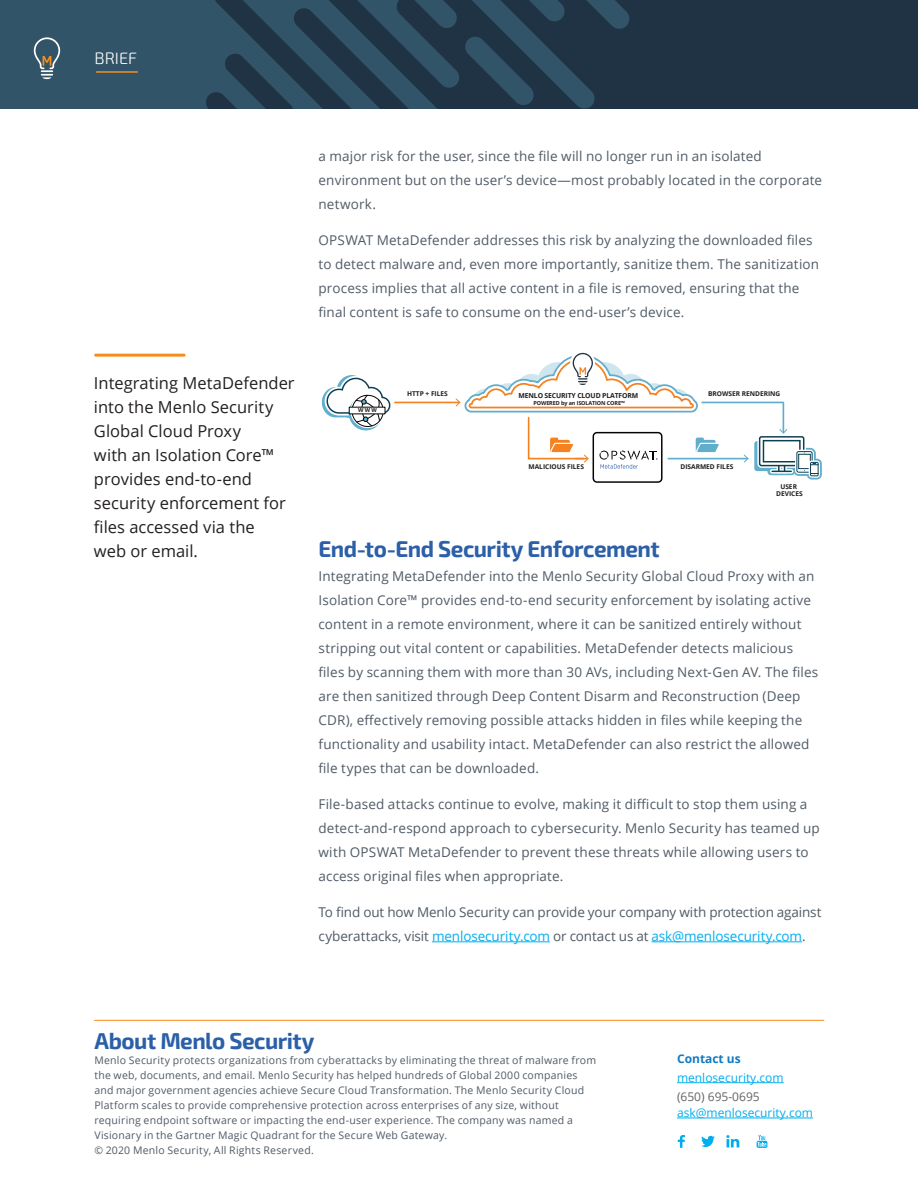
<style>
.page{position:relative;width:918px;height:1188px;background:#fff}
.page>*{position:absolute;margin:0;border:0;box-sizing:border-box;transform-origin:0 0}
.t1{font:700 22.5px "Exo 2";letter-spacing:-.02em;color:#2b5fa8}
.t2{font:16.5px/24px "Open Sans";color:#231f20}
.t3{font:300 16.5px "Exo 2";color:#fff}
.t4{font:13.5px/24px "Open Sans";letter-spacing:.01em;color:#505a65}
.t5{font:13.5px/24px "Open Sans";letter-spacing:-.01em;color:#505a65}
.t6{font:12px "Open Sans";color:#00aeef}
.t7{font:12px "Open Sans";color:#636366}
.t8{font:700 12px "Open Sans";color:#107bc1}
.t9{font:10.5px/15px "Open Sans";letter-spacing:.02em;color:#505a65}
.t10{font:700 6.9px "Open Sans";letter-spacing:-.02em;color:#201d1e}
.t11{font:700 6.6px/7.5px "Open Sans";color:#201d1e;text-align:center}
.t12{font:700 5.55px "Open Sans";letter-spacing:-.02em;color:#201d1e}
.s1{color:#00aeef}
</style>
<div class="page">
<hr style="left:677px;top:1082px;width:107px;height:1px;background:#00aeef">
<hr style="left:677px;top:1118px;width:136px;height:1px;background:#00aeef">
<svg style="left:678px;top:1135px;width:7px;height:13px"></svg>
<svg style="left:701px;top:1136px;width:14px;height:11px"></svg>
<svg style="left:726px;top:1135px;width:13px;height:12px"></svg>
<svg style="left:757px;top:1135px;width:10px;height:13px"></svg>
<hr style="left:94px;top:1020px;width:730px;height:1px;background:#f68e1e">
<div style="left:11px;top:0;width:907px;height:109px;background:#203344"></div>
<svg style="left:0;top:0;width:629px;height:109px;fill:#325468"></svg>
<svg style="left:464px;top:36px;width:71px;height:70px"></svg>
<svg style="left:34px;top:37px;width:26px;height:42px"></svg>
<hr style="left:96px;top:71px;width:41px;height:2px;background:#f68e1e">
<hr style="left:432px;top:941px;width:118px;height:1px;background:#00aeef">
<hr style="left:652px;top:941px;width:150px;height:1px;background:#00aeef">
<hr style="left:96px;top:354px;width:88px;height:3px;background:#f68e1e">
<div style="left:807px;top:459px;width:15px;height:21px;border:7px solid #60afce"></div>
<svg style="left:771px;top:471px;width:21px;height:4px"></svg>
<div style="left:754px;top:441px;width:46px;height:30px;background:#60afce;border-radius:3px"></div>
<div style="left:793px;top:448px;width:23px;height:28px;border:7px solid #60afce;border-radius:2px"></div>
<div style="left:800px;top:449px;width:9px;height:8px;border:7px solid #60afce;border-radius:50%"></div>
<div style="left:757px;top:435px;width:49px;height:33px;border:4px solid #fff;border-radius:2px"></div>
<div style="left:772px;top:469px;width:19px;height:5px;background:#eceff1"></div>
<svg style="left:760px;top:437px;width:44px;height:29px"></svg>
<div style="left:759px;top:436px;width:45px;height:30px;border:1px solid #0e3f52;border-radius:2px"></div>
<div style="left:763px;top:441px;width:37px;height:21px;background:#fff"></div>
<div style="left:763px;top:440px;width:38px;height:22px;border:1px solid #0e3f52"></div>
<svg style="left:772px;top:466px;width:19px;height:6px"></svg>
<div style="left:795px;top:450px;width:19px;height:24px;border:4px solid #fff;border-radius:2px"></div>
<svg style="left:797px;top:452px;width:15px;height:20px"></svg>
<div style="left:797px;top:451px;width:15px;height:22px;border:1px solid #0e3f52;border-radius:2px"></div>
<div style="left:799px;top:454px;width:11px;height:15px;background:#fff"></div>
<div style="left:798px;top:454px;width:13px;height:15px;border:1px solid #0e3f52"></div>
<svg style="left:802px;top:451px;width:5px;height:4px"></svg>
<div style="left:809px;top:461px;width:11px;height:17px;border:4px solid #fff"></div>
<div style="left:810px;top:462px;width:9px;height:14px;border:1px solid #0e3f52"></div>
<svg style="left:802px;top:463px;width:16px;height:12px"></svg>
<svg style="left:321px;top:375px;width:74px;height:56px"></svg>
<div style="left:349px;top:407px;width:36px;height:7px;background:#fff"></div>
<hr style="left:395px;top:402px;width:52px;height:1px;background:#f48221">
<hr style="left:702px;top:402px;width:81px;height:1px;background:#60adcc">
<hr style="left:668px;top:458px;width:80px;height:1px;background:#60adcc">
<svg style="left:744px;top:455px;width:5px;height:8px"></svg>
<hr style="left:783px;top:402px;width:1px;height:31px;background:#60adcc">
<svg style="left:779px;top:429px;width:8px;height:5px"></svg>
<svg style="left:447px;top:352px;width:273px;height:131px"></svg>
<p class="t3" style="left:95px;top:49px;width:44px">BRIEF</p>
<p class="t2" style="left:94px;top:370px;width:202px">Integrating MetaDefender into the Menlo Security<br>Global Cloud Proxy<br>with an Isolation Core™ provides end-to-end security enforcement for files accessed via the<br>web or email.</p>
<p class="t4" style="left:319px;top:144px;width:505px">a major risk for the user, since the file will no longer run in an isolated environment but on the user’s device—most probably located in the corporate network.</p>
<p class="t4" style="left:319px;top:228px;width:502px">OPSWAT MetaDefender addresses this risk by analyzing the downloaded files to detect malware and, even more importantly, sanitize them. The sanitization process implies that all active content in a file is removed, ensuring that the final content is safe to consume on the end-user’s device.</p>
<p class="t12" style="left:358px;top:407px;width:20px">WWW</p>
<p class="t11" style="left:407px;top:390px;width:42px">HTTP + FILES</p>
<p class="t11" style="left:708px;top:390px;width:74px">BROWSER RENDERING</p>
<p class="t10" style="left:519px;top:391px;width:121px">MENLO SECURITY CLOUD PLATFORM</p>
<p class="t12" style="left:534px;top:399px;width:93px">POWERED by an ISOLATION CORE™</p>
<p class="t11" style="left:529px;top:463px;width:57px">MALICIOUS FILES</p>
<p class="t11" style="left:680px;top:463px;width:54px">DISARMED FILES</p>
<p class="t11" style="left:776px;top:482px;width:28px">USER<br>DEVICES</p>
<h1 class="t1" style="left:319px;top:535px;width:343px">End-to-End Security Enforcement</h1>
<p class="t4" style="left:319px;top:564px;width:501px">Integrating MetaDefender into the Menlo Security Global Cloud Proxy with an Isolation Core™ provides end-to-end security enforcement by isolating active content in a remote environment, where it can be sanitized entirely without stripping out vital content or capabilities. MetaDefender detects malicious files by scanning them with more than 30 AVs, including Next-Gen AV. The files are then sanitized through Deep Content Disarm and Reconstruction (Deep CDR), effectively removing possible attacks hidden in files while keeping the functionality and usability intact. MetaDefender can also restrict the allowed file types that can be downloaded.</p>
<p class="t4" style="left:319px;top:792px;width:503px">File-based attacks continue to evolve, making it difficult to stop them using a detect-and-respond approach to cybersecurity. Menlo Security has teamed up with OPSWAT MetaDefender to prevent these threats while allowing users to access original files when appropriate.</p>
<p class="t5" style="left:319px;top:900px;width:505px">To find out how Menlo Security can provide your company with protection against cyberattacks, visit <span class="s1">menlosecurity.com</span> or contact us at <span class="s1">ask@menlosecurity.com</span>.</p>
<h1 class="t1" style="left:94px;top:1027px;width:222px">About Menlo Security</h1>
<p class="t9" style="left:94px;top:1052px;width:503px">Menlo Security protects organizations from cyberattacks by eliminating the threat of malware from the web, documents, and email. Menlo Security has helped hundreds of Global 2000 companies and major government agencies achieve Secure Cloud Transformation. The Menlo Security Cloud Platform scales to provide comprehensive protection across enterprises of any size, without requiring endpoint software or impacting the end-user experience. The company was named a Visionary in the Gartner Magic Quadrant for the Secure Web Gateway.<br>© 2020 Menlo Security, All Rights Reserved.</p>
<p class="t8" style="left:677px;top:1050px;width:65px">Contact us</p>
<p class="t6" style="left:677px;top:1069px;width:108px">menlosecurity.com</p>
<p class="t7" style="left:677px;top:1088px;width:84px">(650) 695-0695</p>
<p class="t6" style="left:677px;top:1104px;width:138px">ask@menlosecurity.com</p>
</div>
